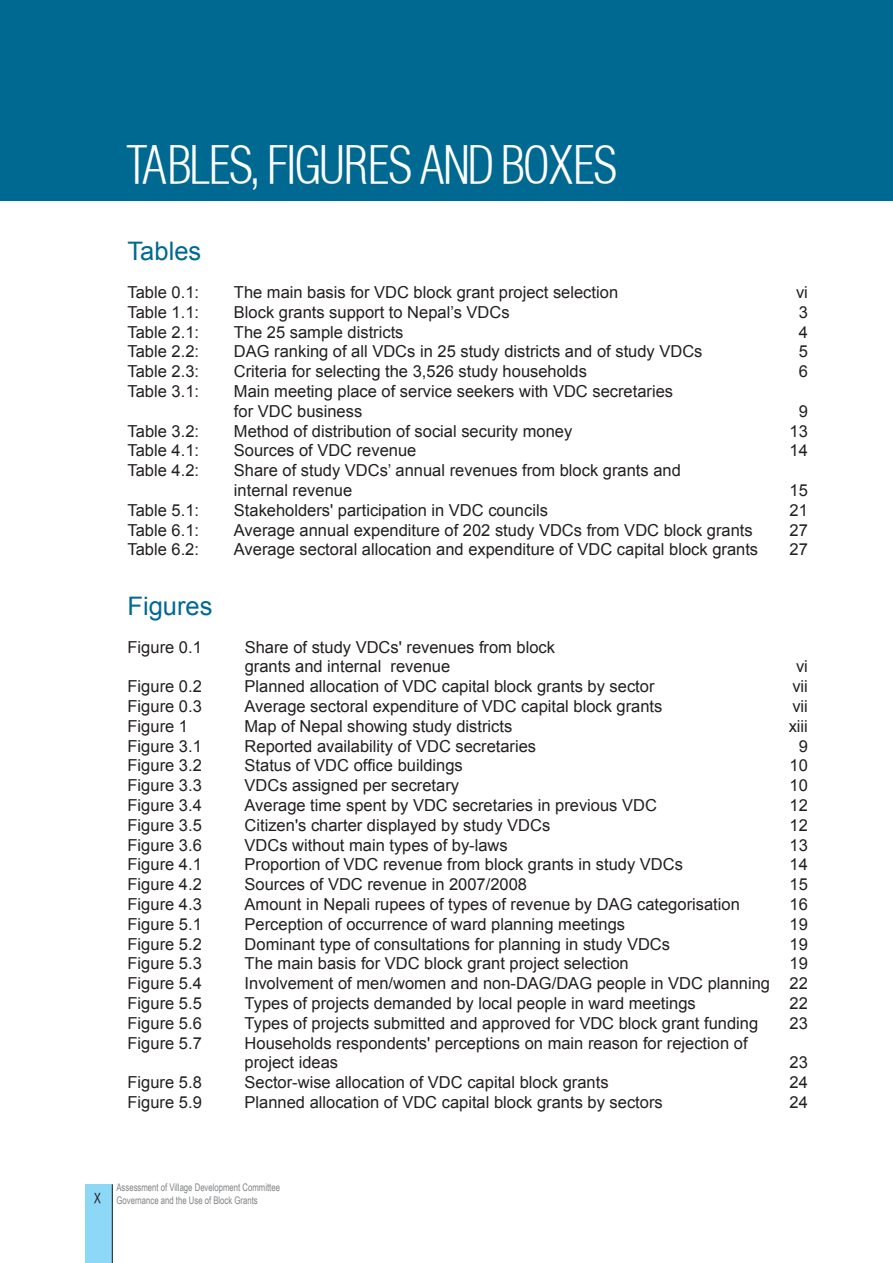
<style>
.page{position:relative;width:893px;height:1263px;background:#fff}
.page>*{position:absolute;margin:0;border:0;box-sizing:border-box;transform-origin:0 0}
.t1{font:49.5px "Context Light Cond S Si";color:#fff}
.t2{font:25.5px "Arial";color:#006991}
.t3{font:16.5px/19.8px "Arial";color:#231f20}
.t4{font:10.5px/12.6px "Arial Narrow";color:#808285;scale:.9 1}
</style>
<div class="page">
<div style="left:85px;top:1184px;width:27px;height:79px;background:#8dd7f7"></div>
<hr style="left:112px;top:1184px;width:1px;height:79px;background:#231f20">
<div style="left:0;top:0;width:893px;height:201px;background:#006991"></div>
<h1 class="t1" style="left:128px;top:136px;width:490px">TABLES, FIGURES AND BOXES</h1>
<h2 class="t2" style="left:128px;top:235px;width:75px">Tables</h2>
<p class="t3" style="left:128px;top:282px;width:73px">Table 0.1:</p>
<p class="t3" style="left:234px;top:282px;width:386px">The main basis for VDC block grant project selection</p>
<p class="t3" style="left:796px;top:282px;width:13px">vi</p>
<p class="t3" style="left:128px;top:302px;width:73px">Table 1.1:</p>
<p class="t3" style="left:234px;top:302px;width:277px">Block grants support to Nepal’s VDCs</p>
<p class="t3" style="left:799px;top:302px;width:11px">3</p>
<p class="t3" style="left:128px;top:322px;width:73px">Table 2.1:</p>
<p class="t3" style="left:234px;top:322px;width:171px">The 25 sample districts</p>
<p class="t3" style="left:799px;top:322px;width:11px">4</p>
<p class="t3" style="left:128px;top:342px;width:73px">Table 2.2:</p>
<p class="t3" style="left:234px;top:342px;width:470px">DAG ranking of all VDCs in 25 study districts and of study VDCs</p>
<p class="t3" style="left:799px;top:342px;width:11px">5</p>
<p class="t3" style="left:128px;top:362px;width:73px">Table 2.3:</p>
<p class="t3" style="left:234px;top:362px;width:355px">Criteria for selecting the 3,526 study households</p>
<p class="t3" style="left:799px;top:362px;width:11px">6</p>
<p class="t3" style="left:128px;top:381px;width:73px">Table 3.1:</p>
<p class="t3" style="left:234px;top:381px;width:441px">Main meeting place of service seekers with VDC secretaries for VDC business</p>
<p class="t3" style="left:799px;top:401px;width:11px">9</p>
<p class="t3" style="left:128px;top:421px;width:73px">Table 3.2:</p>
<p class="t3" style="left:234px;top:421px;width:340px">Method of distribution of social security money</p>
<p class="t3" style="left:790px;top:421px;width:20px">13</p>
<p class="t3" style="left:128px;top:441px;width:73px">Table 4.1:</p>
<p class="t3" style="left:234px;top:441px;width:184px">Sources of VDC revenue</p>
<p class="t3" style="left:790px;top:441px;width:20px">14</p>
<p class="t3" style="left:128px;top:461px;width:73px">Table 4.2:</p>
<p class="t3" style="left:234px;top:461px;width:448px">Share of study VDCs’ annual revenues from block grants and internal revenue</p>
<p class="t3" style="left:790px;top:480px;width:20px">15</p>
<p class="t3" style="left:128px;top:500px;width:73px">Table 5.1:</p>
<p class="t3" style="left:234px;top:500px;width:316px">Stakeholders' participation in VDC councils</p>
<p class="t3" style="left:790px;top:500px;width:20px">21</p>
<p class="t3" style="left:128px;top:520px;width:73px">Table 6.1:</p>
<p class="t3" style="left:234px;top:520px;width:520px">Average annual expenditure of 202 study VDCs from VDC block grants</p>
<p class="t3" style="left:789px;top:520px;width:20px">27</p>
<p class="t3" style="left:128px;top:540px;width:73px">Table 6.2:</p>
<p class="t3" style="left:234px;top:540px;width:526px">Average sectoral allocation and expenditure of VDC capital block grants</p>
<p class="t3" style="left:789px;top:540px;width:20px">27</p>
<h2 class="t2" style="left:128px;top:589px;width:87px">Figures</h2>
<p class="t3" style="left:128px;top:637px;width:76px">Figure 0.1</p>
<p class="t3" style="left:245px;top:637px;width:312px">Share of study VDCs' revenues from block grants and internal revenue</p>
<p class="t3" style="left:796px;top:657px;width:13px">vi</p>
<p class="t3" style="left:128px;top:677px;width:76px">Figure 0.2</p>
<p class="t3" style="left:245px;top:677px;width:411px">Planned allocation of VDC capital block grants by sector</p>
<p class="t3" style="left:792px;top:677px;width:17px">vii</p>
<p class="t3" style="left:128px;top:696px;width:76px">Figure 0.3</p>
<p class="t3" style="left:245px;top:696px;width:419px">Average sectoral expenditure of VDC capital block grants</p>
<p class="t3" style="left:792px;top:696px;width:17px">vii</p>
<p class="t3" style="left:128px;top:716px;width:62px">Figure 1</p>
<p class="t3" style="left:245px;top:716px;width:269px">Map of Nepal showing study districts</p>
<p class="t3" style="left:789px;top:716px;width:21px">xiii</p>
<p class="t3" style="left:128px;top:736px;width:76px">Figure 3.1</p>
<p class="t3" style="left:245px;top:736px;width:293px">Reported availability of VDC secretaries</p>
<p class="t3" style="left:799px;top:736px;width:11px">9</p>
<p class="t3" style="left:128px;top:756px;width:76px">Figure 3.2</p>
<p class="t3" style="left:245px;top:756px;width:220px">Status of VDC office buildings</p>
<p class="t3" style="left:790px;top:756px;width:20px">10</p>
<p class="t3" style="left:128px;top:776px;width:76px">Figure 3.3</p>
<p class="t3" style="left:245px;top:776px;width:216px">VDCs assigned per secretary</p>
<p class="t3" style="left:790px;top:776px;width:20px">10</p>
<p class="t3" style="left:128px;top:795px;width:76px">Figure 3.4</p>
<p class="t3" style="left:245px;top:795px;width:414px">Average time spent by VDC secretaries in previous VDC</p>
<p class="t3" style="left:790px;top:795px;width:20px">12</p>
<p class="t3" style="left:128px;top:815px;width:76px">Figure 3.5</p>
<p class="t3" style="left:245px;top:815px;width:307px">Citizen's charter displayed by study VDCs</p>
<p class="t3" style="left:790px;top:815px;width:20px">12</p>
<p class="t3" style="left:128px;top:835px;width:76px">Figure 3.6</p>
<p class="t3" style="left:245px;top:835px;width:265px">VDCs without main types of by-laws</p>
<p class="t3" style="left:790px;top:835px;width:20px">13</p>
<p class="t3" style="left:128px;top:855px;width:76px">Figure 4.1</p>
<p class="t3" style="left:245px;top:855px;width:440px">Proportion of VDC revenue from block grants in study VDCs</p>
<p class="t3" style="left:790px;top:855px;width:20px">14</p>
<p class="t3" style="left:128px;top:875px;width:76px">Figure 4.2</p>
<p class="t3" style="left:245px;top:875px;width:284px">Sources of VDC revenue in 2007/2008</p>
<p class="t3" style="left:790px;top:875px;width:20px">15</p>
<p class="t3" style="left:128px;top:894px;width:76px">Figure 4.3</p>
<p class="t3" style="left:245px;top:894px;width:497px">Amount in Nepali rupees of types of revenue by DAG categorisation</p>
<p class="t3" style="left:790px;top:894px;width:20px">16</p>
<p class="t3" style="left:128px;top:914px;width:76px">Figure 5.1</p>
<p class="t3" style="left:245px;top:914px;width:382px">Perception of occurrence of ward planning meetings</p>
<p class="t3" style="left:790px;top:914px;width:20px">19</p>
<p class="t3" style="left:128px;top:934px;width:76px">Figure 5.2</p>
<p class="t3" style="left:245px;top:934px;width:427px">Dominant type of consultations for planning in study VDCs</p>
<p class="t3" style="left:790px;top:934px;width:20px">19</p>
<p class="t3" style="left:128px;top:954px;width:76px">Figure 5.3</p>
<p class="t3" style="left:245px;top:954px;width:386px">The main basis for VDC block grant project selection</p>
<p class="t3" style="left:790px;top:954px;width:20px">19</p>
<p class="t3" style="left:128px;top:974px;width:76px">Figure 5.4</p>
<p class="t3" style="left:245px;top:974px;width:565px">Involvement of men/women and non-DAG/DAG people in VDC planning 22</p>
<p class="t3" style="left:128px;top:993px;width:76px">Figure 5.5</p>
<p class="t3" style="left:245px;top:993px;width:453px">Types of projects demanded by local people in ward meetings</p>
<p class="t3" style="left:790px;top:993px;width:20px">22</p>
<p class="t3" style="left:128px;top:1013px;width:76px">Figure 5.6</p>
<p class="t3" style="left:245px;top:1013px;width:515px">Types of projects submitted and approved for VDC block grant funding</p>
<p class="t3" style="left:790px;top:1013px;width:20px">23</p>
<p class="t3" style="left:128px;top:1033px;width:76px">Figure 5.7</p>
<p class="t3" style="left:245px;top:1033px;width:504px">Households respondents' perceptions on main reason for rejection of project ideas</p>
<p class="t3" style="left:790px;top:1053px;width:20px">23</p>
<p class="t3" style="left:128px;top:1073px;width:76px">Figure 5.8</p>
<p class="t3" style="left:245px;top:1073px;width:366px">Sector-wise allocation of VDC capital block grants</p>
<p class="t3" style="left:790px;top:1073px;width:20px">24</p>
<p class="t3" style="left:128px;top:1092px;width:76px">Figure 5.9</p>
<p class="t3" style="left:245px;top:1092px;width:420px">Planned allocation of VDC capital block grants by sectors</p>
<p class="t3" style="left:790px;top:1092px;width:20px">24</p>
<p class="t4" style="left:116px;top:1181px;width:183px">Assessment of Village Development Committee<br>Governance and the Use of Block Grants</p>
</div>
